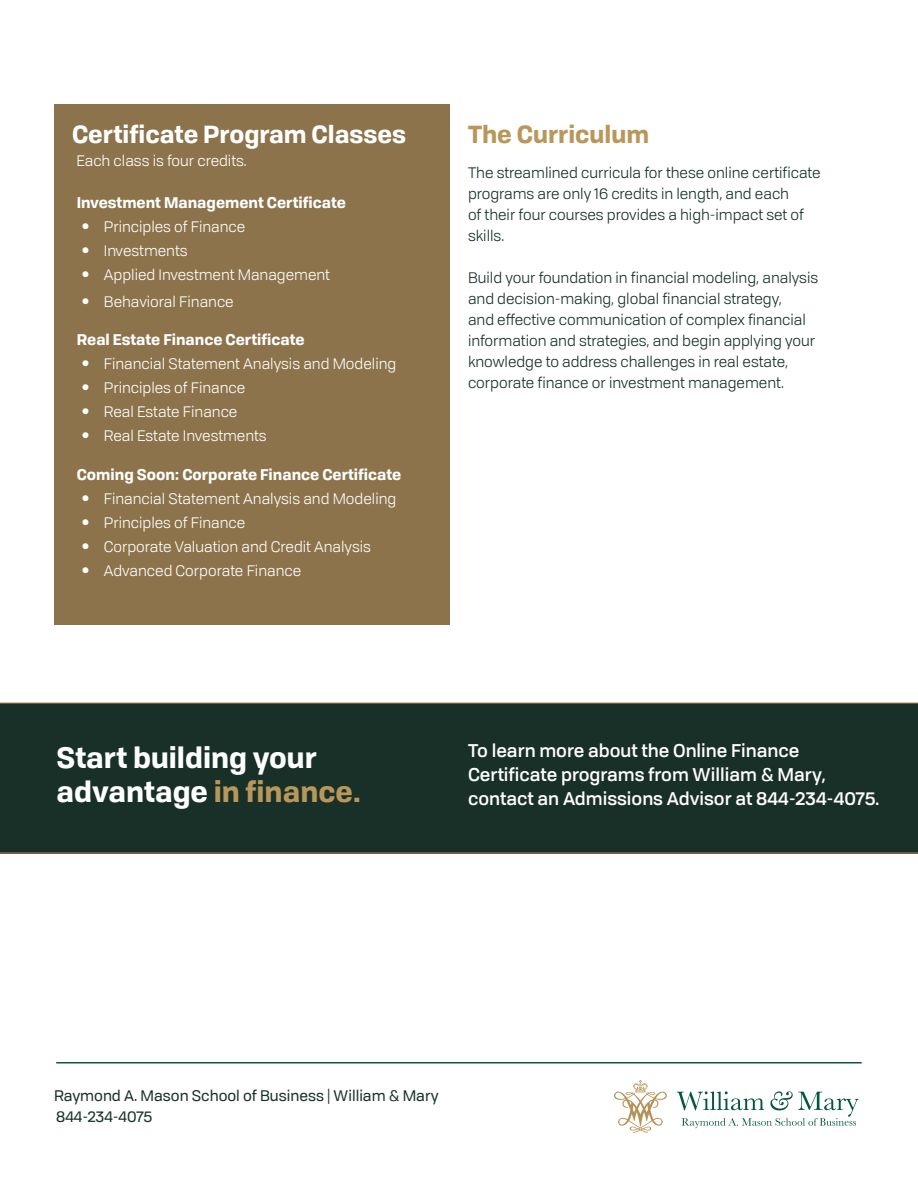
<style>
.page{position:relative;width:918px;height:1188px;background:#fff}
.page>*{position:absolute;margin:0;border:0;box-sizing:border-box;transform-origin:0 0}
.t1{font:700 28.5px/34.2px "Tofino";color:#fff}
.t2{font:700 24px "Tofino";color:#fff}
.t3{font:700 24px "Tofino";color:#b9975b}
.t4{font:500 18px/24px "Tofino";color:#fff}
.t5{font:15px/21px "Tofino";color:#183028}
.t6{font:15px "Tofino";color:#fff}
.t7{font:700 15px "Tofino";color:#fff}
.t8{font:15px/20.5px "Tofino";color:#183028}
.s1{font-family:"Avenir";font-size:16.5px}
.s2{color:#b9975b}
</style>
<div class="page">
<div style="left:54px;top:104px;width:396px;height:521px;background:#8c734b"></div>
<div style="left:0;top:703px;width:918px;height:150px;background:#183028"></div>
<svg style="left:614px;top:1080px;width:53px;height:53px"></svg>
<svg style="left:677px;top:1091px;width:182px;height:37px"></svg>
<hr style="left:56px;top:1062px;width:806px;height:2px;background:#115740">
<h2 class="t2" style="left:72px;top:115px;width:336px">Certificate Program Classes</h2>
<p class="t6" style="left:76px;top:149px;width:172px">Each class is four credits.</p>
<p class="t7" style="left:77px;top:190px;width:271px">Investment Management Certificate</p>
<p class="t6" style="left:81px;top:216px;width:166px"><span class="s1">•</span> Principles of Finance</p>
<p class="t6" style="left:81px;top:240px;width:108px"><span class="s1">•</span> Investments</p>
<p class="t6" style="left:81px;top:264px;width:250px"><span class="s1">•</span> Applied Investment Management</p>
<p class="t6" style="left:81px;top:291px;width:154px"><span class="s1">•</span> Behavioral Finance</p>
<p class="t7" style="left:77px;top:327px;width:229px">Real Estate Finance Certificate</p>
<p class="t6" style="left:81px;top:352px;width:316px"><span class="s1">•</span> Financial Statement Analysis and Modeling</p>
<p class="t6" style="left:81px;top:376px;width:166px"><span class="s1">•</span> Principles of Finance</p>
<p class="t6" style="left:81px;top:400px;width:158px"><span class="s1">•</span> Real Estate Finance</p>
<p class="t6" style="left:81px;top:424px;width:187px"><span class="s1">•</span> Real Estate Investments</p>
<p class="t7" style="left:77px;top:462px;width:326px">Coming Soon: Corporate Finance Certificate</p>
<p class="t6" style="left:81px;top:487px;width:316px"><span class="s1">•</span> Financial Statement Analysis and Modeling</p>
<p class="t6" style="left:81px;top:511px;width:166px"><span class="s1">•</span> Principles of Finance</p>
<p class="t6" style="left:81px;top:535px;width:291px"><span class="s1">•</span> Corporate Valuation and Credit Analysis</p>
<p class="t6" style="left:81px;top:559px;width:221px"><span class="s1">•</span> Advanced Corporate Finance</p>
<h2 class="t3" style="left:468px;top:115px;width:183px">The Curriculum</h2>
<p class="t5" style="left:468px;top:161px;width:354px">The streamlined curricula for these online certificate programs are only 16 credits in length, and each<br>of their four courses provides a high-impact set of skills.</p>
<p class="t5" style="left:468px;top:266px;width:352px">Build your foundation in financial modeling, analysis and decision-making, global financial strategy,<br>and effective communication of complex financial information and strategies, and begin applying your knowledge to address challenges in real estate, corporate finance or investment management.</p>
<h1 class="t1" style="left:57px;top:738px;width:306px">Start building your advantage <span class="s2">in finance.</span></h1>
<p class="t4" style="left:468px;top:737px;width:413px">To learn more about the Online Finance<br>Certificate programs from William &amp; Mary, contact an Admissions Advisor at 844-234-4075.</p>
<p class="t8" style="left:54px;top:1085px;width:386px">Raymond A. Mason School of Business | William &amp; Mary<br>844-234-4075</p>
</div>
